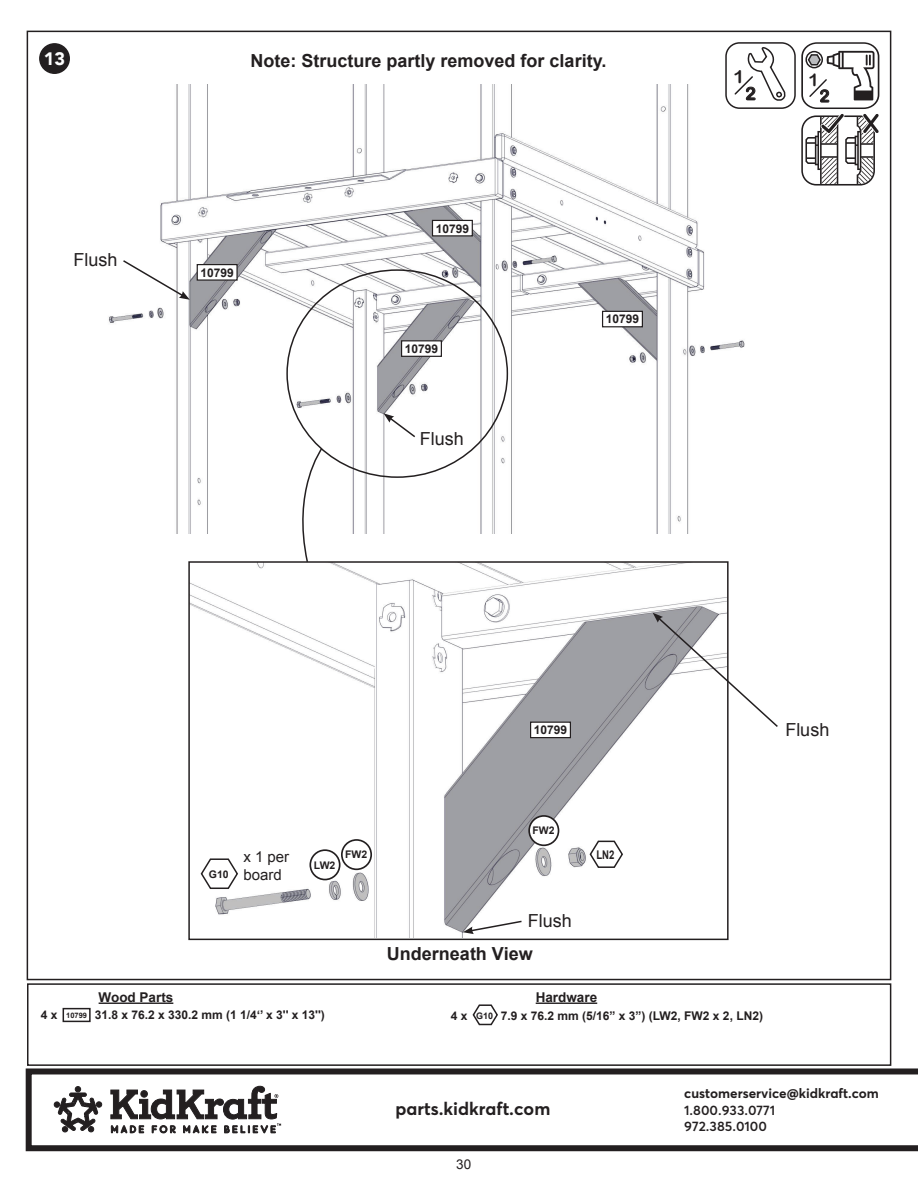
<style>
.page{position:relative;width:918px;height:1188px;background:#fff}
.page>*{position:absolute;margin:0;border:0;box-sizing:border-box;transform-origin:0 0}
.t1{font:700 18px "Arial";color:#231f20}
.t2{font:18px "Arial";color:#231f20}
.t3{font:700 18px "Averta";color:#231f20}
.t4{font:900 18px "Avenir";color:#fff}
.t5{font:18px "Arial Rounded MT Bold";color:#231f20}
.t6{font:17.7px "Arial Rounded MT Bold";color:#231f20}
.t7{font:17.55px "Arial Rounded MT Bold";color:#231f20}
.t8{font:17.1px "Arial Rounded MT Bold";color:#231f20}
.t9{font:15px/18px "Arial";color:#231f20}
.t10{font:700 13.5px "Averta";color:#231f20}
.t11{font:600 13.5px/16.2px "Averta";color:#231f20}
.t12{font:700 13.5px "Arial";color:#231f20}
.t13{font:13.5px "Arial";color:#231f20}
.t14{font:700 12px "Arial";color:#231f20}
.t15{font:700 12px "Arial";color:#231f20;scale:.8 1}
.t16{font:700 10.5px "Arial";color:#231f20}
.t17{font:700 7.5px "Arial";color:#231f20}
.s1{font-size:9px}
</style>
<div class="page">
<div style="left:27px;top:983px;width:864px;height:83px;border:2px solid #231f20"></div>
<svg style="left:26px;top:1068px;width:892px;height:83px"></svg>
<svg style="left:53px;top:1086px;width:49px;height:47px"></svg>
<svg style="left:110px;top:1086px;width:171px;height:48px"></svg>
<img style="left:108px;top:84px;width:637px;height:449px">
<img style="left:191px;top:564px;width:535px;height:373px">
<div style="left:188px;top:561px;width:541px;height:379px;border:2px solid #231f20"></div>
<div style="left:529px;top:816px;width:30px;height:29px;background:#fff;border-radius:50%"></div>
<div style="left:528px;top:815px;width:31px;height:31px;border:2px solid #231f20;border-radius:50%"></div>
<div style="left:342px;top:840px;width:29px;height:29px;background:#fff;border-radius:50%"></div>
<div style="left:341px;top:839px;width:31px;height:31px;border:2px solid #231f20;border-radius:50%"></div>
<div style="left:310px;top:850px;width:30px;height:30px;background:#fff;border-radius:50%"></div>
<div style="left:309px;top:849px;width:32px;height:31px;border:2px solid #231f20;border-radius:50%"></div>
<hr style="left:99px;top:1003px;width:74px;height:1px;background:#231f20">
<div style="left:63px;top:1008px;width:28px;height:14px;border:2px solid #231f20"></div>
<hr style="left:536px;top:1003px;width:61px;height:1px;background:#231f20">
<svg style="left:463px;top:920px;width:60px;height:14px"></svg>
<svg style="left:121px;top:259px;width:69px;height:41px"></svg>
<svg style="left:384px;top:413px;width:33px;height:26px"></svg>
<svg style="left:292px;top:447px;width:31px;height:117px"></svg>
<svg style="left:196px;top:263px;width:42px;height:18px"></svg>
<svg style="left:431px;top:219px;width:43px;height:18px"></svg>
<svg style="left:601px;top:310px;width:43px;height:18px"></svg>
<svg style="left:400px;top:340px;width:43px;height:18px"></svg>
<svg style="left:529px;top:721px;width:43px;height:18px"></svg>
<svg style="left:39px;top:43px;width:31px;height:31px"></svg>
<svg style="left:589px;top:839px;width:35px;height:30px"></svg>
<svg style="left:653px;top:613px;width:125px;height:116px"></svg>
<svg style="left:200px;top:857px;width:39px;height:33px"></svg>
<svg style="left:472px;top:1004px;width:26px;height:22px"></svg>
<svg style="left:725px;top:42px;width:154px;height:144px"></svg>
<h1 class="t4" style="left:44px;top:43px;width:23px">13</h1>
<h1 class="t1" style="left:251px;top:49px;width:357px">Note: Structure partly removed for clarity.</h1>
<h1 class="t2" style="left:73px;top:247px;width:46px">Flush</h1>
<p class="t14" style="left:200px;top:265px;width:35px">10799</p>
<p class="t14" style="left:436px;top:220px;width:35px">10799</p>
<p class="t14" style="left:405px;top:341px;width:35px">10799</p>
<h1 class="t2" style="left:420px;top:427px;width:46px">Flush</h1>
<p class="t14" style="left:606px;top:311px;width:35px">10799</p>
<h1 class="t5" style="left:734px;top:66px;width:12px">1</h1>
<h2 class="t6" style="left:745px;top:83px;width:12px">2</h2>
<h3 class="t7" style="left:808px;top:69px;width:12px">1</h3>
<h3 class="t8" style="left:820px;top:86px;width:11px">2</h3>
<p class="t14" style="left:534px;top:722px;width:35px">10799</p>
<h1 class="t2" style="left:785px;top:718px;width:46px">Flush</h1>
<p class="t16" style="left:209px;top:867px;width:21px">G10</p>
<p class="t9" style="left:243px;top:848px;width:47px">x 1 per board</p>
<p class="t16" style="left:314px;top:858px;width:23px">LW2</p>
<p class="t16" style="left:345px;top:848px;width:24px">FW2</p>
<p class="t12" style="left:99px;top:988px;width:76px">Wood Parts</p>
<p class="t14" style="left:41px;top:1007px;width:18px">4 x</p>
<p class="t14" style="left:95px;top:1007px;width:232px">31.8 x 76.2 x 330.2 mm (1 1/4‘’ x 3'' x 13'')</p>
<p class="t17" style="left:66px;top:1010px;width:22px">10799</p>
<p class="t16" style="left:532px;top:824px;width:24px">FW2</p>
<h1 class="t2" style="left:528px;top:909px;width:46px">Flush</h1>
<h1 class="t1" style="left:387px;top:942px;width:147px">Underneath View</h1>
<p class="t15" style="left:596px;top:847px;width:24px">LN2</p>
<p class="t12" style="left:536px;top:988px;width:63px">Hardware</p>
<p class="t14" style="left:451px;top:1007px;width:314px">4 x <span class="s1">G10</span> 7.9 x 76.2 mm (5/16” x 3”) (LW2, FW2 x 2, LN2)</p>
<h1 class="t3" style="left:396px;top:1096px;width:156px">parts.kidkraft.com</h1>
<p class="t13" style="left:456px;top:1155px;width:17px">30</p>
<p class="t10" style="left:684px;top:1084px;width:196px">customerservice@kidkraft.com</p>
<p class="t11" style="left:684px;top:1101px;width:93px">1.800.933.0771<br>972.385.0100</p>
</div>
